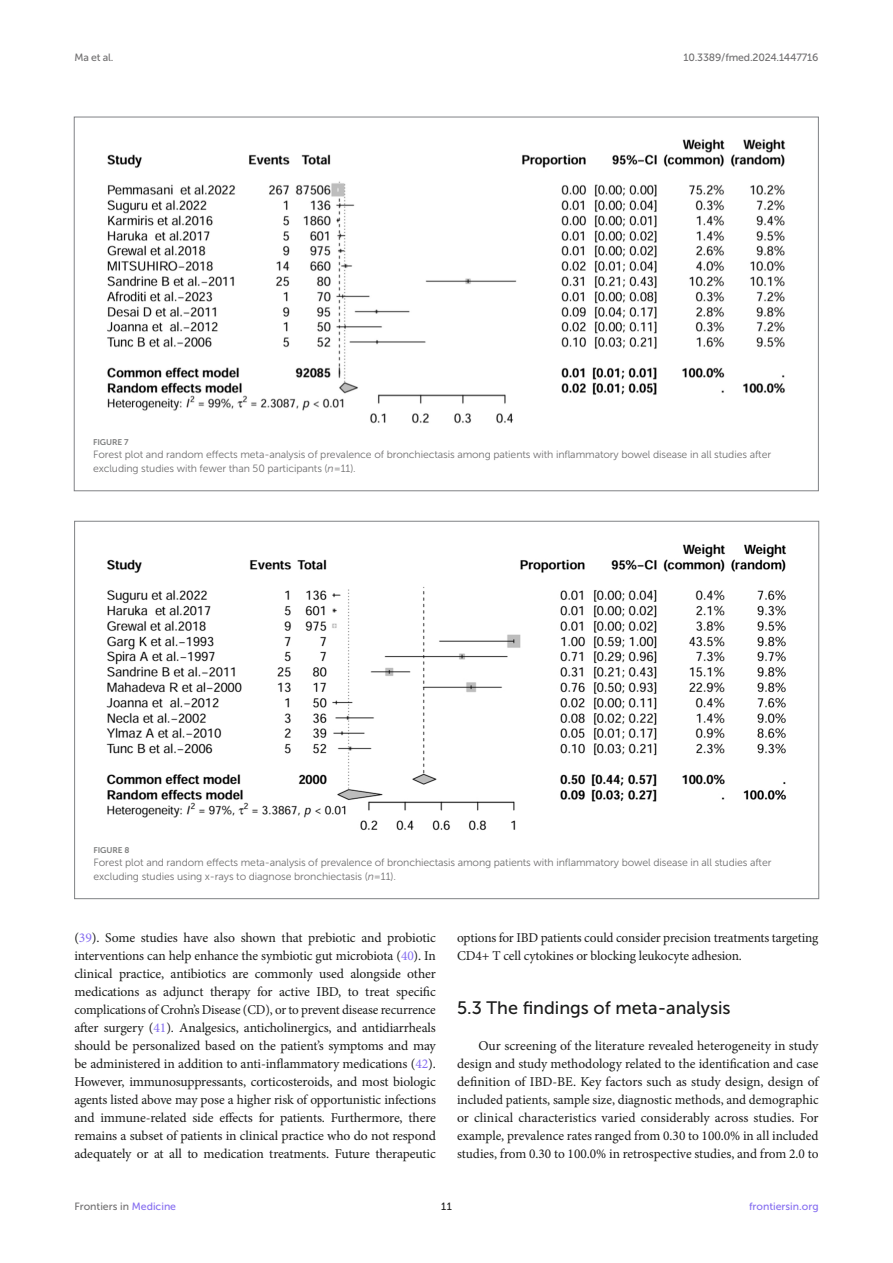
<style>
.page{position:relative;width:893px;height:1263px;background:#fff}
.page>*{position:absolute;margin:0;border:0;box-sizing:border-box;transform-origin:0 0}
.HEAD_2{font:18px "Museo Sans 500";color:#1b1c1b}
.TEXT_FLUSH{font:13.5px/18px "Minion Pro";letter-spacing:-.01em;color:#1b1c1b;text-align:justify}
.FIG_LEG{font:10.5px/13.5px "Museo Sans 300";letter-spacing:-.01em;color:#706f70}
.t1{font:10.5px "Museo Sans 500";letter-spacing:-.015em;color:#706f70}
.t2{font:10.5px "Museo Sans 500";color:#856df0}
.t3{font:10.5px "Museo Sans 500";color:#1b1c1b}
.FIG_HD{font:8.25px "Museo Sans 700";letter-spacing:-.01em;color:#7e7f7f}
.s1{font-style:italic}
.s2{color:#856df0}
</style>
<div class="page">
<img style="left:107px;top:139px;width:679px;height:285px">
<img style="left:106px;top:544px;width:681px;height:287px">
<p class="t1" style="left:74px;top:51px;width:40px">Ma et al.</p>
<p class="t1" style="left:683px;top:51px;width:137px">10.3389/fmed.2024.1447716</p>
<p class="FIG_HD" style="left:93px;top:437px;width:37px">FIGURE 7</p>
<p class="FIG_LEG" style="left:93px;top:448px;width:679px">Forest plot and random effects meta-analysis of prevalence of bronchiectasis among patients with inflammatory bowel disease in all studies after excluding studies with fewer than 50 participants (<span class="s1">n</span>=11).</p>
<p class="FIG_HD" style="left:94px;top:845px;width:37px">FIGURE 8</p>
<p class="FIG_LEG" style="left:94px;top:856px;width:679px">Forest plot and random effects meta-analysis of prevalence of bronchiectasis among patients with inflammatory bowel disease in all studies after excluding studies using x-rays to diagnose bronchiectasis (<span class="s1">n</span>=11).</p>
<p class="TEXT_FLUSH" style="left:74px;top:929px;width:363px">(<span class="s2">39</span>). Some studies have also shown that prebiotic and probiotic interventions can help enhance the symbiotic gut microbiota (<span class="s2">40</span>). In clinical practice, antibiotics are commonly used alongside other medications as adjunct therapy for active IBD, to treat specific complications of Crohn’s Disease (CD), or to prevent disease recurrence after surgery (<span class="s2">41</span>). Analgesics, anticholinergics, and antidiarrheals should be personalized based on the patient’s symptoms and may be administered in addition to anti-inflammatory medications (<span class="s2">42</span>).<br>However, immunosuppressants, corticosteroids, and most biologic agents listed above may pose a higher risk of opportunistic infections and immune-related side effects for patients. Furthermore, there remains a subset of patients in clinical practice who do not respond adequately or at all to medication treatments. Future therapeutic</p>
<p class="TEXT_FLUSH" style="left:457px;top:929px;width:363px">options for IBD patients could consider precision treatments targeting<br>CD4+ T cell cytokines or blocking leukocyte adhesion.</p>
<p class="HEAD_2" style="left:457px;top:998px;width:275px">5.3 The findings of meta-analysis</p>
<p class="TEXT_FLUSH" style="left:457px;top:1037px;width:363px;text-indent:21px">Our screening of the literature revealed heterogeneity in study design and study methodology related to the identification and case definition of IBD-BE. Key factors such as study design, design of included patients, sample size, diagnostic methods, and demographic or clinical characteristics varied considerably across studies. For example, prevalence rates ranged from 0.30 to 100.0% in all included studies, from 0.30 to 100.0% in retrospective studies, and from 2.0 to</p>
<p class="t1" style="left:74px;top:1200px;width:103px">Frontiers in <span class="s2">Medicine</span></p>
<p class="t3" style="left:441px;top:1200px;width:12px">11</p>
<p class="t2" style="left:749px;top:1200px;width:71px">frontiersin.org</p>
</div>
